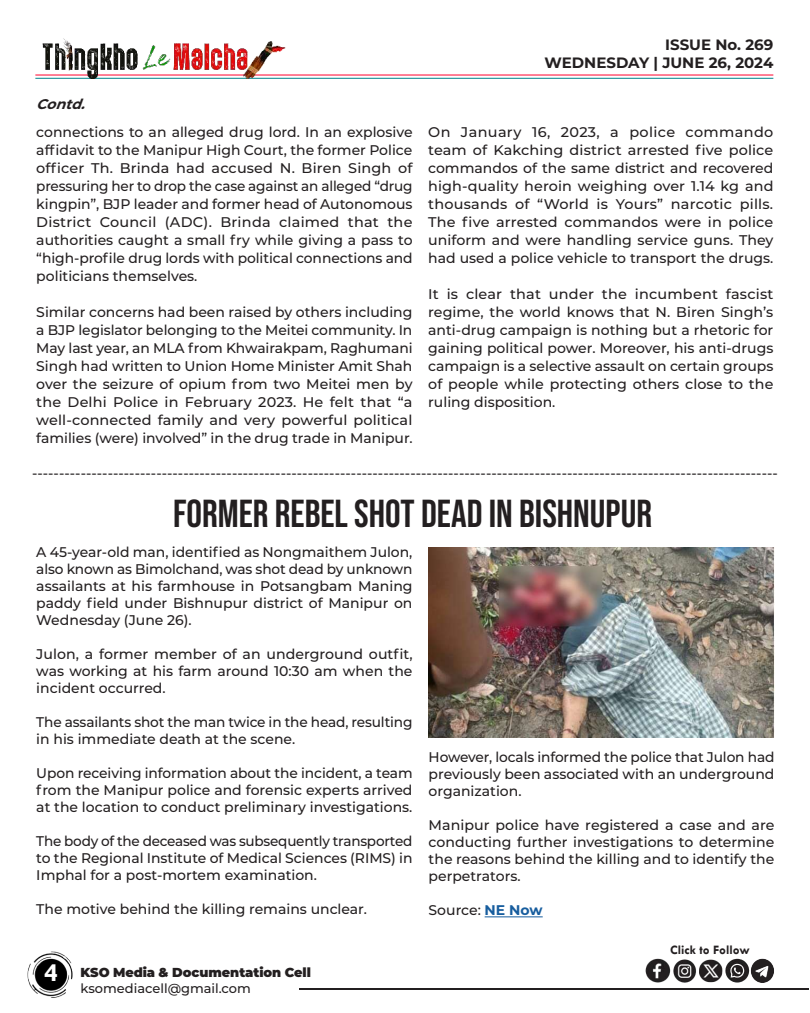
<style>
.page{position:relative;width:810px;height:1013px;background:#fff}
.page>*{position:absolute;margin:0;border:0;box-sizing:border-box;transform-origin:0 0}
.t1{font:39px "Bebas Neue";color:#231f20}
.t2{font:700 26px "Tw Cen";color:#fff}
.t3{font:700 15px/18px "Montserrat";color:#231f20;text-align:right}
.t4{font:500 14px/18px "Montserrat";color:#231f20;text-align:justify}
.t5{font:italic 700 14px "Montserrat";color:#231f20}
.t6{font:900 13px "Montserrat";letter-spacing:-.005em;color:#231f20}
.t7{font:500 13px "Montserrat";color:#231f20}
.t8{font:700 13px "Tw Cen";color:#231f20}
.s1{font-weight:700;color:#175d9e}
</style>
<div class="page">
<hr style="left:299px;top:988px;width:509px;height:1px;background:#231f20">
<img style="left:27px;top:951px;width:46px;height:47px">
<hr style="left:35px;top:74px;width:738px;height:1px;background:#ff002d">
<hr style="left:35px;top:78px;width:738px;height:1px;background:#00848b">
<img style="left:35px;top:38px;width:254px;height:41px">
<img style="left:645px;top:958px;width:129px;height:25px">
<hr style="left:485px;top:916px;width:58px;height:1px;background:#175d9e">
<img style="left:428px;top:547px;width:346px;height:190px">
<p class="t5" style="left:36px;top:93px;width:56px">Contd.</p>
<p class="t4" style="left:36px;top:123px;width:378px">connections to an alleged drug lord. In an explosive affidavit to the Manipur High Court, the former Police officer Th. Brinda had accused N. Biren Singh of pressuring her to drop the case against an alleged “drug kingpin”, BJP leader and former head of Autonomous District Council (ADC). Brinda claimed that the authorities caught a small fry while giving a pass to “high-profile drug lords with political connections and politicians themselves.</p>
<p class="t4" style="left:36px;top:303px;width:378px">Similar concerns had been raised by others including a BJP legislator belonging to the Meitei community. In May last year, an MLA from Khwairakpam, Raghumani Singh had written to Union Home Minister Amit Shah over the seizure of opium from two Meitei men by the Delhi Police in February 2023. He felt that “a well-connected family and very powerful political families (were) involved” in the drug trade in Manipur.</p>
<p class="t3" style="left:545px;top:35px;width:230px">ISSUE No. 269<br>WEDNESDAY | JUNE 26, 2024</p>
<p class="t4" style="left:428px;top:123px;width:347px">On January 16, 2023, a police commando team of Kakching district arrested five police commandos of the same district and recovered high-quality heroin weighing over 1.14 kg and thousands of “World is Yours” narcotic pills.<br>The five arrested commandos were in police uniform and were handling service guns. They had used a police vehicle to transport the drugs.</p>
<p class="t4" style="left:428px;top:285px;width:347px">It is clear that under the incumbent fascist regime, the world knows that N. Biren Singh’s anti-drug campaign is nothing but a rhetoric for gaining political power. Moreover, his anti-drugs campaign is a selective assault on certain groups of people while protecting others close to the ruling disposition.</p>
<p class="t4" style="left:32px;top:463px;width:747px">------------------------------------------------------------------------------------------------------------------------------------------</p>
<h1 class="t1" style="left:173px;top:491px;width:481px">FORMER REBEL SHOT DEAD IN BISHNUPUR</h1>
<p class="t4" style="left:36px;top:543px;width:378px;line-height:17px">A 45-year-old man, identified as Nongmaithem Julon, also known as Bimolchand, was shot dead by unknown assailants at his farmhouse in Potsangbam Maning paddy field under Bishnupur district of Manipur on Wednesday (June 26).</p>
<p class="t4" style="left:36px;top:645px;width:378px;line-height:17px">Julon, a former member of an underground outfit, was working at his farm around 10:30 am when the incident occurred.</p>
<p class="t4" style="left:36px;top:713px;width:378px;line-height:17px">The assailants shot the man twice in the head, resulting in his immediate death at the scene.</p>
<p class="t4" style="left:36px;top:764px;width:378px;line-height:17px">Upon receiving information about the incident, a team from the Manipur police and forensic experts arrived at the location to conduct preliminary investigations.</p>
<p class="t4" style="left:36px;top:832px;width:378px;line-height:17px">The body of the deceased was subsequently transported to the Regional Institute of Medical Sciences (RIMS) in Imphal for a post-mortem examination.</p>
<p class="t4" style="left:36px;top:899px;width:332px">The motive behind the killing remains unclear.</p>
<h2 class="t2" style="left:44px;top:957px;width:15px">4</h2>
<p class="t6" style="left:81px;top:962px;width:232px">KSO Media &amp; Documentation Cell</p>
<p class="t7" style="left:81px;top:978px;width:172px">ksomediacell@gmail.com</p>
<p class="t4" style="left:429px;top:748px;width:347px;line-height:17px">However, locals informed the police that Julon had previously been associated with an underground organization.</p>
<p class="t4" style="left:429px;top:816px;width:347px;line-height:17px">Manipur police have registered a case and are conducting further investigations to determine the reasons behind the killing and to identify the perpetrators.</p>
<p class="t4" style="left:429px;top:900px;width:116px">Source: <span class="s1">NE Now</span></p>
<p class="t8" style="left:670px;top:942px;width:81px">Click to Follow</p>
</div>
